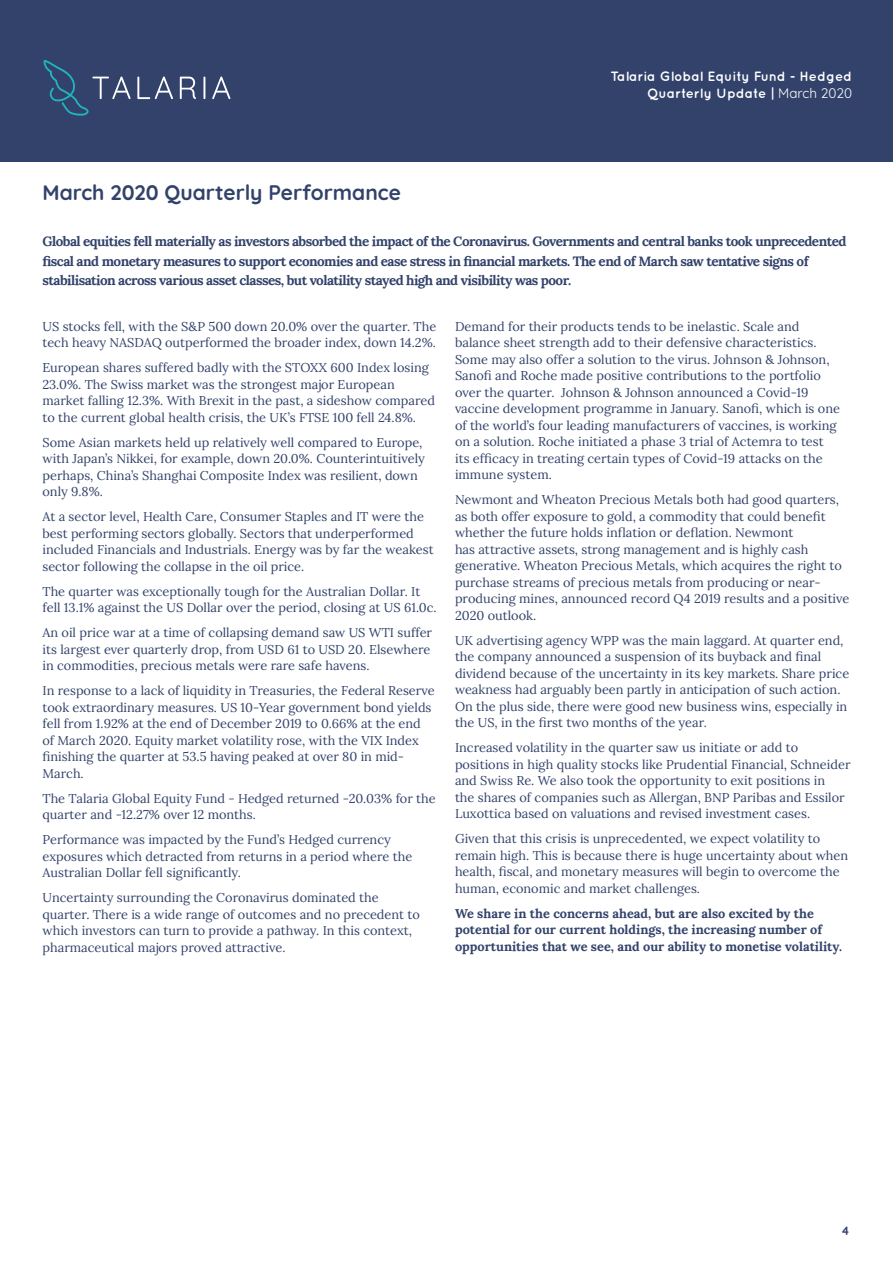
<style>
.page{position:relative;width:893px;height:1263px;background:#fff}
.page>*{position:absolute;margin:0;border:0;box-sizing:border-box;transform-origin:0 0}
.t1{font:700 21px "Quicksand";color:#32426a}
.t2{font:700 13.5px/19.5px "Lora";letter-spacing:-.04em;color:#32426a}
.t3{font:700 13.5px/16.2px "Quicksand";color:#fff;text-align:right}
.t4{font:12.75px/16.5px "Lora";color:#32426a}
.t5{font:700 12.75px/16.5px "Lora";color:#32426a}
.t6{font:700 12px "Quicksand";color:#32426a}
.s1{font-weight:400}
</style>
<div class="page">
<div style="left:0;top:0;width:893px;height:162px;background:#32426a"></div>
<svg style="left:137px;top:77px;width:36px;height:22px"></svg>
<svg style="left:180px;top:77px;width:16px;height:22px"></svg>
<svg style="left:203px;top:77px;width:2px;height:22px"></svg>
<svg style="left:212px;top:77px;width:18px;height:22px"></svg>
<svg style="left:44px;top:60px;width:87px;height:56px"></svg>
<p class="t3" style="left:610px;top:68px;width:243px">Talaria Global Equity Fund - Hedged<br>Quarterly Update | <span class="s1">March 2020</span></p>
<h1 class="t1" style="left:43px;top:175px;width:360px">March 2020 Quarterly Performance</h1>
<p class="t2" style="left:43px;top:230px;width:805px">Global equities fell materially as investors absorbed the impact of the Coronavirus. Governments and central banks took unprecedented fiscal and monetary measures to support economies and ease stress in financial markets. The end of March saw tentative signs of stabilisation across various asset classes, but volatility stayed high and visibility was poor.</p>
<p class="t4" style="left:43px;top:317px;width:395px">US stocks fell, with the S&amp;P 500 down 20.0% over the quarter. The tech heavy NASDAQ outperformed the broader index, down 14.2%.</p>
<p class="t4" style="left:43px;top:359px;width:394px">European shares suffered badly with the STOXX 600 Index losing 23.0%. The Swiss market was the strongest major European market falling 12.3%. With Brexit in the past, a sideshow compared to the current global health crisis, the UK’s FTSE 100 fell 24.8%.</p>
<p class="t4" style="left:43px;top:433px;width:384px">Some Asian markets held up relatively well compared to Europe, with Japan’s Nikkei, for example, down 20.0%. Counterintuitively perhaps, China’s Shanghai Composite Index was resilient, down only 9.8%.</p>
<p class="t4" style="left:43px;top:508px;width:393px">At a sector level, Health Care, Consumer Staples and IT were the best performing sectors globally. Sectors that underperformed included Financials and Industrials. Energy was by far the weakest sector following the collapse in the oil price.</p>
<p class="t4" style="left:43px;top:582px;width:396px">The quarter was exceptionally tough for the Australian Dollar. It fell 13.1% against the US Dollar over the period, closing at US 61.0c.</p>
<p class="t4" style="left:43px;top:624px;width:391px">An oil price war at a time of collapsing demand saw US WTI suffer its largest ever quarterly drop, from USD 61 to USD 20. Elsewhere in commodities, precious metals were rare safe havens.</p>
<p class="t4" style="left:43px;top:682px;width:394px">In response to a lack of liquidity in Treasuries, the Federal Reserve took extraordinary measures. US 10-Year government bond yields fell from 1.92% at the end of December 2019 to 0.66% at the end of March 2020. Equity market volatility rose, with the VIX Index finishing the quarter at 53.5 having peaked at over 80 in mid-March.</p>
<p class="t4" style="left:43px;top:789px;width:395px">The Talaria Global Equity Fund - Hedged returned -20.03% for the quarter and -12.27% over 12 months.</p>
<p class="t4" style="left:43px;top:831px;width:371px">Performance was impacted by the Fund’s Hedged currency exposures which detracted from returns in a period where the<br>Australian Dollar fell significantly.</p>
<p class="t4" style="left:43px;top:889px;width:379px">Uncertainty surrounding the Coronavirus dominated the quarter. There is a wide range of outcomes and no precedent to which investors can turn to provide a pathway. In this context, pharmaceutical majors proved attractive.</p>
<p class="t4" style="left:455px;top:317px;width:386px">Demand for their products tends to be inelastic. Scale and balance sheet strength add to their defensive characteristics.<br>Some may also offer a solution to the virus. Johnson &amp; Johnson, Sanofi and Roche made positive contributions to the portfolio over the quarter. Johnson &amp; Johnson announced a Covid-19 vaccine development programme in January. Sanofi, which is one of the world’s four leading manufacturers of vaccines, is working on a solution. Roche initiated a phase 3 trial of Actemra to test its efficacy in treating certain types of Covid-19 attacks on the immune system.</p>
<p class="t4" style="left:455px;top:491px;width:396px">Newmont and Wheaton Precious Metals both had good quarters, as both offer exposure to gold, a commodity that could benefit whether the future holds inflation or deflation. Newmont<br>has attractive assets, strong management and is highly cash generative. Wheaton Precious Metals, which acquires the right to purchase streams of precious metals from producing or near&shy;producing mines, announced record Q4 2019 results and a positive 2020 outlook.</p>
<p class="t4" style="left:455px;top:631px;width:396px">UK advertising agency WPP was the main laggard. At quarter end, the company announced a suspension of its buyback and final dividend because of the uncertainty in its key markets. Share price weakness had arguably been partly in anticipation of such action.<br>On the plus side, there were good new business wins, especially in the US, in the first two months of the year.</p>
<p class="t4" style="left:455px;top:739px;width:397px">Increased volatility in the quarter saw us initiate or add to positions in high quality stocks like Prudential Financial, Schneider and Swiss Re. We also took the opportunity to exit positions in<br>the shares of companies such as Allergan, BNP Paribas and Essilor Luxottica based on valuations and revised investment cases.</p>
<p class="t4" style="left:455px;top:830px;width:395px">Given that this crisis is unprecedented, we expect volatility to remain high. This is because there is huge uncertainty about when health, fiscal, and monetary measures will begin to overcome the human, economic and market challenges.</p>
<p class="t5" style="left:455px;top:904px;width:388px">We share in the concerns ahead, but are also excited by the potential for our current holdings, the increasing number of opportunities that we see, and our ability to monetise volatility.</p>
<p class="t6" style="left:841px;top:1221px;width:10px">4</p>
</div>
